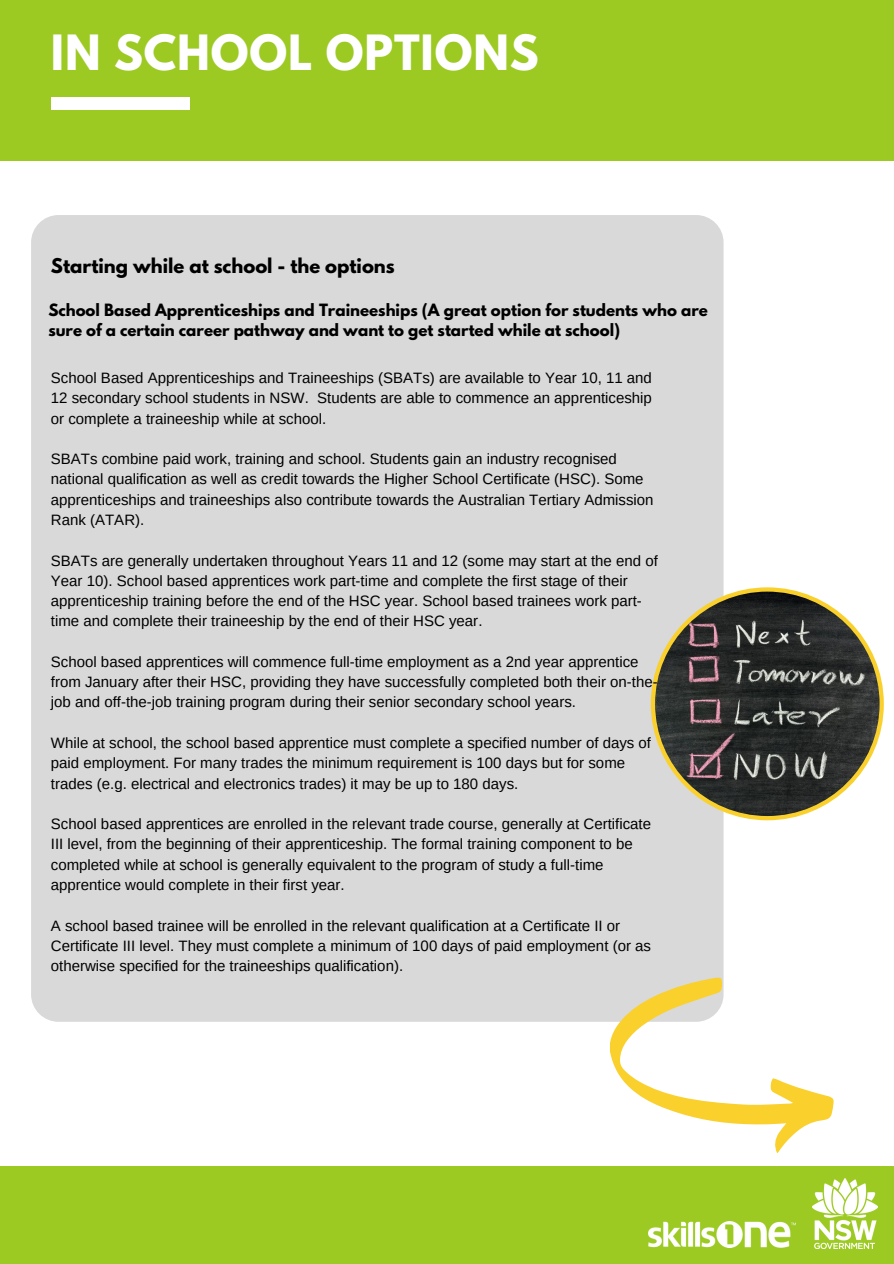
<style>
.page{position:relative;width:894px;height:1264px;background:#fff}
.page>*{position:absolute;margin:0;border:0;box-sizing:border-box;transform-origin:0 0}
.t1{font:700 43.05px "League Spartan";letter-spacing:.02em;color:#fff}
.t2{font:700 18px "League Spartan";color:#000}
.t3{font:15px/20.2px "Arimo";color:#000}
.t4{font:700 15px/20.2px "League Spartan";color:#000}
</style>
<div class="page">
<div style="left:0;top:0;width:893px;height:160px;background:#9cca22"></div>
<div style="left:51px;top:97px;width:138px;height:13px;background:#fff"></div>
<div style="left:0;top:1165px;width:893px;height:98px;background:#9cca22"></div>
<img style="left:812px;top:1178px;width:64px;height:70px">
<img style="left:648px;top:1221px;width:147px;height:26px">
<div style="left:31px;top:215px;width:692px;height:806px;background:#d9d9d9;border-radius:27px"></div>
<svg style="left:650px;top:587px;width:233px;height:233px"></svg>
<svg style="left:605px;top:972px;width:229px;height:181px"></svg>
<h1 class="t1" style="left:51px;top:31px;width:489px">IN SCHOOL OPTIONS</h1>
<p class="t2" style="left:51px;top:257px;width:345px">Starting while at school - the options</p>
<p class="t4" style="left:48px;top:302px;width:661px">School Based Apprenticeships and Traineeships (A great option for students who are sure of a certain career pathway and want to get started while at school)</p>
<p class="t3" style="left:51px;top:368px;width:602px;text-align:justify">School Based Apprenticeships and Traineeships (SBATs) are available to Year 10, 11 and 12 secondary school students in NSW. Students are able to commence an apprenticeship or complete a traineeship while at school.</p>
<p class="t3" style="left:51px;top:449px;width:604px">SBATs combine paid work, training and school. Students gain an industry recognised national qualification as well as credit towards the Higher School Certificate (HSC). Some apprenticeships and traineeships also contribute towards the Australian Tertiary Admission Rank (ATAR).</p>
<p class="t3" style="left:51px;top:550px;width:608px">SBATs are generally undertaken throughout Years 11 and 12 (some may start at the end of Year 10). School based apprentices work part-time and complete the first stage of their apprenticeship training before the end of the HSC year. School based trainees work part&shy;time and complete their traineeship by the end of their HSC year.</p>
<p class="t3" style="left:51px;top:651px;width:608px">School based apprentices will commence full-time employment as a 2nd year apprentice from January after their HSC, providing they have successfully completed both their on-the&shy;job and off-the-job training program during their senior secondary school years.</p>
<p class="t3" style="left:51px;top:732px;width:601px">While at school, the school based apprentice must complete a specified number of days of paid employment. For many trades the minimum requirement is 100 days but for some trades (e.g. electrical and electronics trades) it may be up to 180 days.</p>
<p class="t3" style="left:51px;top:813px;width:601px">School based apprentices are enrolled in the relevant trade course, generally at Certificate III level, from the beginning of their apprenticeship. The formal training component to be completed while at school is generally equivalent to the program of study a full-time apprentice would complete in their first year.</p>
<p class="t3" style="left:51px;top:915px;width:601px">A school based trainee will be enrolled in the relevant qualification at a Certificate II or<br>Certificate III level. They must complete a minimum of 100 days of paid employment (or as otherwise specified for the traineeships qualification).</p>
</div>
